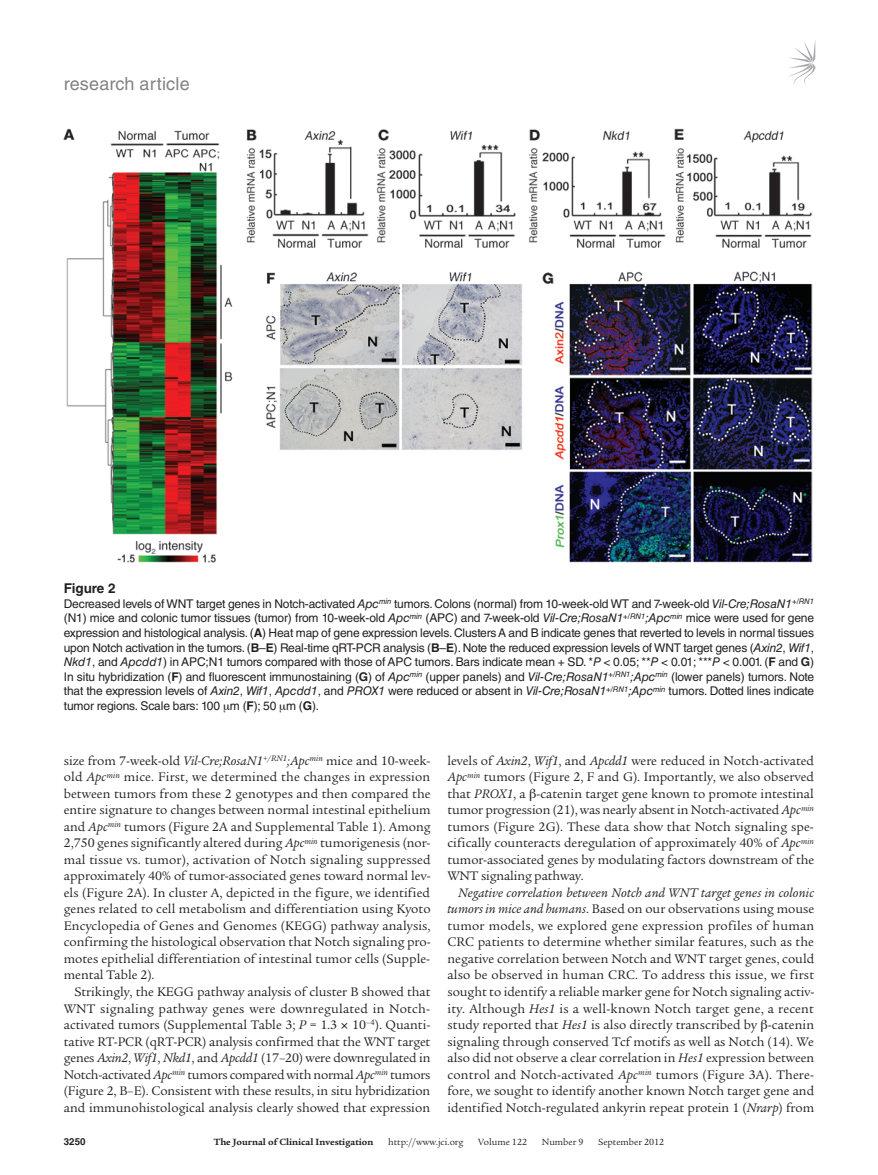
<style>
.page{position:relative;width:878px;height:1175px;background:#fff}
.page>*{position:absolute;margin:0;border:0;box-sizing:border-box;transform-origin:0 0}
.t1{font:18px "Helvetica LT Std";letter-spacing:.01em;color:#808285}
.t2{font:13.5px/16.5px "Legacy Serif Std";color:#231f20;text-align:justify}
.t3{font:700 13.5px "Helvetica LT Std";color:#231f20}
.t4{font:12px/14.7px "Helvetica LT Std";letter-spacing:-.01em;color:#231f20;text-align:justify}
.t5{font:9.75px "Legacy Serif Std";color:#231f20}
.t6{font:700 9.75px "Legacy Serif Std";color:#231f20}
.t7{font:700 9.75px "Helvetica LT Std";color:#231f20}
.s1{font-style:italic}
.s2{font-weight:700}
</style>
<div class="page">
<svg style="left:789px;top:42px;width:26px;height:43px"></svg>
<img style="left:64px;top:128px;width:748px;height:435px">
<h1 class="t1" style="left:64px;top:73px;width:127px">research article</h1>
<p class="t3" style="left:64px;top:580px;width:53px">Figure 2</p>
<p class="t4" style="left:64px;top:596px;width:752px">Decreased levels of WNT target genes in Notch-activated <span class="s1">Apc</span><sup>min</sup> tumors. Colons (normal) from 10-week-old WT and 7-week-old <span class="s1">Vil-Cre;RosaN1</span><sup>+/RN1 </sup>(N1) mice and colonic tumor tissues (tumor) from 10-week-old <span class="s1">Apc</span><sup>min</sup> (APC) and 7-week-old <span class="s1">Vil-Cre;RosaN1</span><sup>+/RN1</sup><span class="s1">;Apc</span><sup>min</sup> mice were used for gene expression and histological analysis. (<span class="s2">A</span>) Heat map of gene expression levels. Clusters A and B indicate genes that reverted to levels in normal tissues upon Notch activation in the tumors. (<span class="s2">B</span>–<span class="s2">E</span>) Real-time qRT-PCR analysis (<span class="s2">B</span>–<span class="s2">E</span>). Note the reduced expression levels of WNT target genes (<span class="s1">Axin2</span>, <span class="s1">Wif1</span>, <span class="s1">Nkd1</span>, and <span class="s1">Apcdd1</span>) in APC;N1 tumors compared with those of APC tumors. Bars indicate mean + SD. *<span class="s1">P</span> &lt; 0.05; **<span class="s1">P</span> &lt; 0.01; ***<span class="s1">P</span> &lt; 0.001. (<span class="s2">F</span> and <span class="s2">G</span>)<br>In situ hybridization (<span class="s2">F</span>) and fluorescent immunostaining (<span class="s2">G</span>) of <span class="s1">Apc</span><sup>min</sup> (upper panels) and <span class="s1">Vil-Cre;RosaN1</span><sup>+/RN1</sup><span class="s1">;Apc</span><sup>min</sup> (lower panels) tumors. Note that the expression levels of <span class="s1">Axin2</span>, <span class="s1">Wif1</span>, <span class="s1">Apcdd1</span>, and <span class="s1">PROX1</span> were reduced or absent in <span class="s1">Vil-Cre;RosaN1</span><sup>+/RN1</sup><span class="s1">;Apc</span><sup>min</sup> tumors. Dotted lines indicate tumor regions. Scale bars: 100 m (<span class="s2">F</span>); 50 m (<span class="s2">G</span>).</p>
<p class="t2" style="left:64px;top:752px;width:368px">size from 7-week-old <span class="s1">Vil-Cre;RosaN1</span><sup>+/RN1</sup><span class="s1">;Apc</span><sup>min</sup> mice and 10-week&shy;old <span class="s1">Apc</span><sup>min</sup> mice. First, we determined the changes in expression between tumors from these 2 genotypes and then compared the entire signature to changes between normal intestinal epithelium and <span class="s1">Apc</span><sup>min</sup> tumors (Figure 2A and Supplemental Table 1). Among 2,750 genes significantly altered during <span class="s1">Apc</span><sup>min</sup> tumorigenesis (nor&shy;mal tissue vs. tumor), activation of Notch signaling suppressed approximately 40% of tumor-associated genes toward normal lev&shy;els (Figure 2A). In cluster A, depicted in the figure, we identified genes related to cell metabolism and differentiation using Kyoto Encyclopedia of Genes and Genomes (KEGG) pathway analysis, confirming the histological observation that Notch signaling pro&shy;motes epithelial differentiation of intestinal tumor cells (Supple&shy;mental Table 2).</p>
<p class="t2" style="left:64px;top:983px;width:368px;text-indent:11px">Strikingly, the KEGG pathway analysis of cluster B showed that WNT signaling pathway genes were downregulated in Notch&shy;activated tumors (Supplemental Table 3; <span class="s1">P</span> = 1.3 10<sup>–4</sup>). Quanti&shy;tative RT-PCR (qRT-PCR) analysis confirmed that the WNT target genes <span class="s1">Axin2</span>, <span class="s1">Wif1</span>, <span class="s1">Nkd1</span>, and <span class="s1">Apcdd1</span> (17–20) were downregulated in Notch-activated <span class="s1">Apc</span><sup>min</sup> tumors compared with normal <span class="s1">Apc</span><sup>min</sup> tumors (Figure 2, B–E). Consistent with these results, in situ hybridization and immunohistological analysis clearly showed that expression</p>
<p class="t2" style="left:447px;top:752px;width:368px">levels of <span class="s1">Axin2</span>, <span class="s1">Wif1</span>, and <span class="s1">Apcdd1</span> were reduced in Notch-activated <span class="s1">Apc</span><sup>min</sup> tumors (Figure 2, F and G). Importantly, we also observed that <span class="s1">PROX1</span>, a -catenin target gene known to promote intestinal tumor progression (21), was nearly absent in Notch-activated <span class="s1">Apc</span><sup>min </sup>tumors (Figure 2G). These data show that Notch signaling spe&shy;cifically counteracts deregulation of approximately 40% of <span class="s1">Apc</span><sup>min </sup>tumor-associated genes by modulating factors downstream of the WNT signaling pathway.</p>
<p class="t2" style="left:447px;top:884px;width:368px;text-indent:11px"><span class="s1">Negative correlation between Notch and WNT target genes in colonic tumors in mice and humans</span>. Based on our observations using mouse tumor models, we explored gene expression profiles of human CRC patients to determine whether similar features, such as the negative correlation between Notch and WNT target genes, could also be observed in human CRC. To address this issue, we first sought to identify a reliable marker gene for Notch signaling activ&shy;ity. Although <span class="s1">Hes1</span> is a well-known Notch target gene, a recent study reported that <span class="s1">Hes1</span> is also directly transcribed by -catenin signaling through conserved Tcf motifs as well as Notch (14). We also did not observe a clear correlation in <span class="s1">Hes1</span> expression between control and Notch-activated <span class="s1">Apc</span><sup>min</sup> tumors (Figure 3A). There&shy;fore, we sought to identify another known Notch target gene and identified Notch-regulated ankyrin repeat protein 1 (<span class="s1">Nrarp</span>) from</p>
<p class="t7" style="left:64px;top:1135px;width:23px">3250</p>
<p class="t6" style="left:214px;top:1135px;width:161px">The Journal of Clinical Investigation</p>
<p class="t5" style="left:388px;top:1136px;width:77px">http://www.jci.org</p>
<p class="t5" style="left:478px;top:1136px;width:50px">Volume 122</p>
<p class="t5" style="left:542px;top:1136px;width:43px">Number 9</p>
<p class="t5" style="left:598px;top:1136px;width:68px">September 2012</p>
</div>
